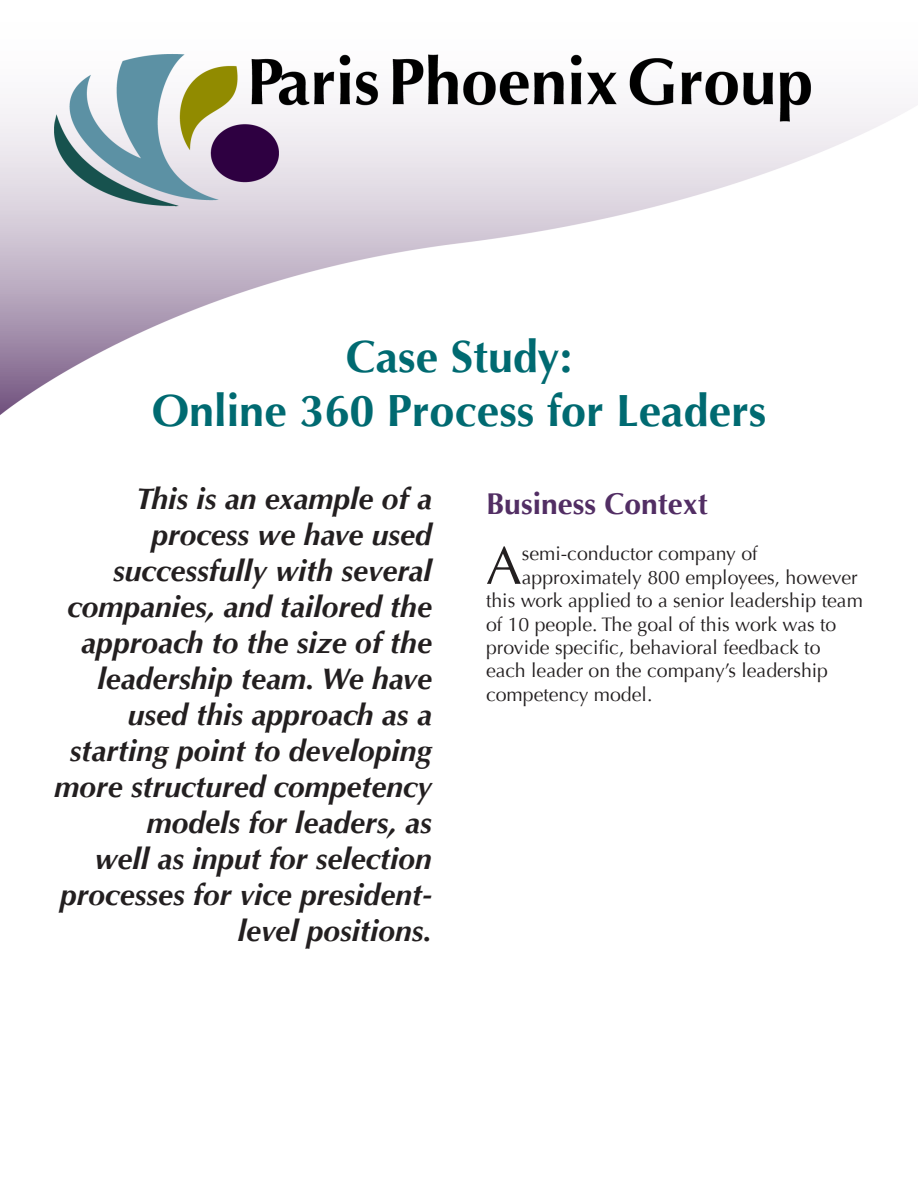
<style>
.page{position:relative;width:918px;height:1188px;background:#fff}
.page>*{position:absolute;margin:0;border:0;box-sizing:border-box;transform-origin:0 0}
.t1{font:53.7px "Optima";color:#231f20}
.t2{font:700 45px/54px "Optima";color:#006a71;text-align:center}
.t3{font:italic 700 30px/36px "Optima";color:#231f20;text-align:right}
.t4{font:700 30px "Optima";color:#522e64}
.t5{font:19.5px "Optima";color:#231f20}
</style>
<div class="page">
<img style="left:0;top:54px;width:918px;height:361px">
<h2 class="t2" style="left:152px;top:330px;width:616px">Case Study:<br>Online 360 Process for Leaders</h2>
<p class="t3" style="left:54px;top:481px;width:379px">This is an example of a process we have used successfully with several companies, and tailored the approach to the size of the leadership team. We have used this approach as a starting point to developing more structured competency models for leaders, as<br>well as input for selection processes for vice president&shy;level positions.</p>
<p class="t4" style="left:486px;top:486px;width:223px">Business Context</p>
<h1 class="t1" style="left:486px;top:534px;width:37px">A</h1>
<p class="t5" style="left:522px;top:543px;width:237px">semi-conductor company of</p>
<p class="t5" style="left:522px;top:566px;width:337px">approximately 800 employees, however</p>
<p class="t5" style="left:486px;top:589px;width:378px">this work applied to a senior leadership team</p>
<p class="t5" style="left:486px;top:613px;width:352px">of 10 people. The goal of this work was to</p>
<p class="t5" style="left:486px;top:636px;width:336px">provide specific, behavioral feedback to</p>
<p class="t5" style="left:486px;top:660px;width:344px">each leader on the company’s leadership</p>
<p class="t5" style="left:486px;top:683px;width:168px">competency model.</p>
</div>
